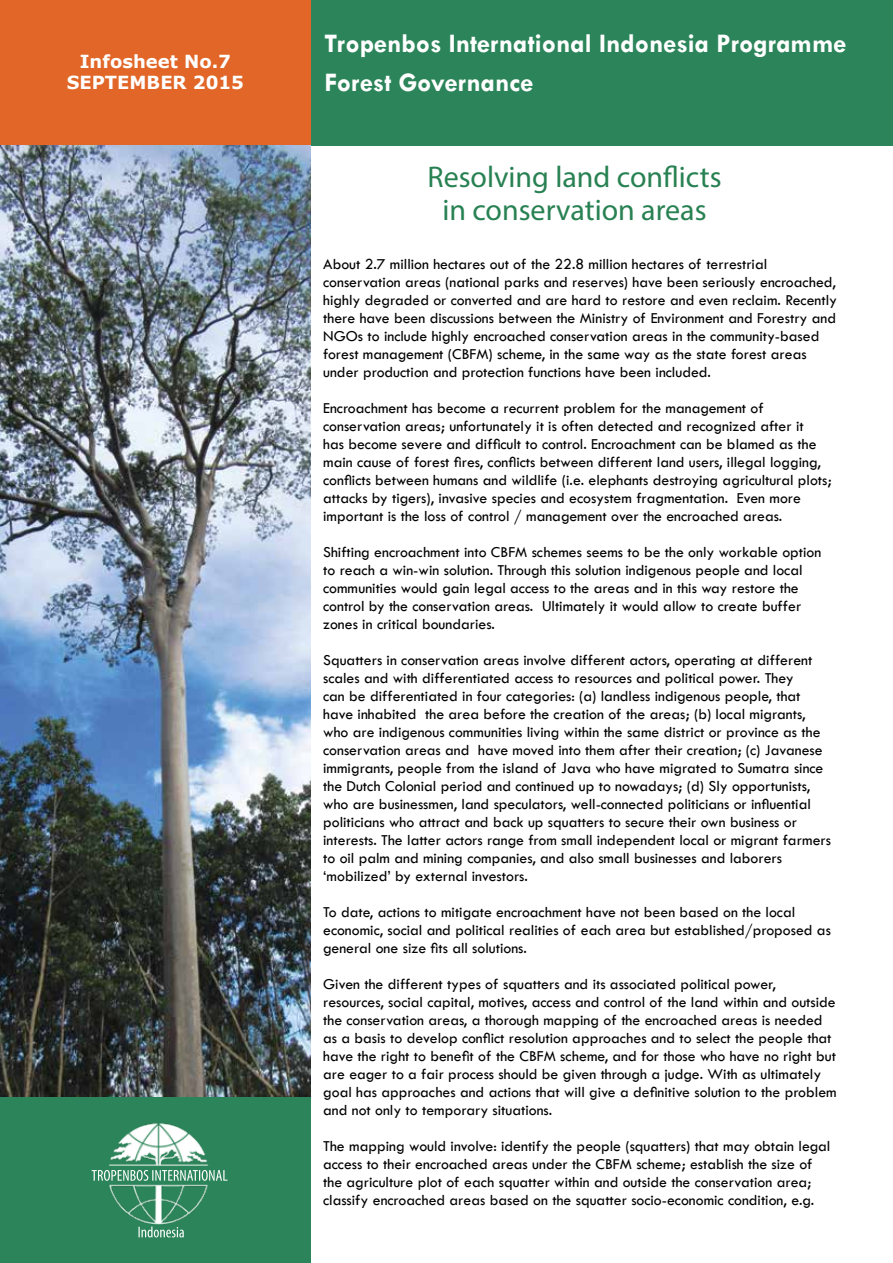
<style>
.page{position:relative;width:893px;height:1263px;background:#fff}
.page>*{position:absolute;margin:0;border:0;box-sizing:border-box;transform-origin:0 0}
.t1{font:30px/33px "Myriad Pro";color:#288152;text-align:center}
.t2{font:700 27px/39px "Tw Cen";color:#fff}
.t3{font:700 18px/21.6px "Verdana";color:#fff;text-align:center}
.t4{font:15.75px/18px "Tw Cen";color:#000}
</style>
<div class="page">
<div style="left:298px;top:0;width:595px;height:145px;background:#2c855a"></div>
<div style="left:0;top:0;width:311px;height:145px;background:#e16627"></div>
<div style="left:0;top:1096px;width:311px;height:167px;background:#2c855a"></div>
<img style="left:109px;top:1123px;width:100px;height:113px">
<svg style="left:92px;top:1170px;width:135px;height:11px"></svg>
<svg style="left:139px;top:1226px;width:45px;height:11px"></svg>
<img style="left:0;top:145px;width:311px;height:951px">
<p class="t3" style="left:67px;top:50px;width:179px">Infosheet No.7<br>SEPTEMBER 2015</p>
<h2 class="t2" style="left:325px;top:23px;width:523px">Tropenbos International Indonesia Programme<br>Forest Governance</h2>
<h1 class="t1" style="left:427px;top:160px;width:296px">Resolving land conflicts in conservation areas</h1>
<p class="t4" style="left:323px;top:255px;width:515px">About 2.7 million hectares out of the 22.8 million hectares of terrestrial conservation areas (national parks and reserves) have been seriously encroached, highly degraded or converted and are hard to restore and even reclaim. Recently there have been discussions between the Ministry of Environment and Forestry and NGOs to include highly encroached conservation areas in the community-based forest management (CBFM) scheme, in the same way as the state forest areas under production and protection functions have been included.</p>
<p class="t4" style="left:323px;top:399px;width:510px">Encroachment has become a recurrent problem for the management of conservation areas; unfortunately it is often detected and recognized after it<br>has become severe and difficult to control. Encroachment can be blamed as the main cause of forest fires, conflicts between different land users, illegal logging, conflicts between humans and wildlife (i.e. elephants destroying agricultural plots; attacks by tigers), invasive species and ecosystem fragmentation. Even more important is the loss of control / management over the encroached areas.</p>
<p class="t4" style="left:323px;top:543px;width:500px">Shifting encroachment into CBFM schemes seems to be the only workable option to reach a win-win solution. Through this solution indigenous people and local communities would gain legal access to the areas and in this way restore the control by the conservation areas. Ultimately it would allow to create buffer zones in critical boundaries.</p>
<p class="t4" style="left:323px;top:651px;width:509px">Squatters in conservation areas involve different actors, operating at different scales and with differentiated access to resources and political power. They<br>can be differentiated in four categories: (a) landless indigenous people, that have inhabited the area before the creation of the areas; (b) local migrants, who are indigenous communities living within the same district or province as the conservation areas and have moved into them after their creation; (c) Javanese immigrants, people from the island of Java who have migrated to Sumatra since the Dutch Colonial period and continued up to nowadays; (d) Sly opportunists, who are businessmen, land speculators, well-connected politicians or influential politicians who attract and back up squatters to secure their own business or interests. The latter actors range from small independent local or migrant farmers to oil palm and mining companies, and also small businesses and laborers ‘mobilized’ by external investors.</p>
<p class="t4" style="left:323px;top:903px;width:509px">To date, actions to mitigate encroachment have not been based on the local economic, social and political realities of each area but established/proposed as general one size fits all solutions.</p>
<p class="t4" style="left:323px;top:975px;width:515px">Given the different types of squatters and its associated political power, resources, social capital, motives, access and control of the land within and outside the conservation areas, a thorough mapping of the encroached areas is needed as a basis to develop conflict resolution approaches and to select the people that have the right to benefit of the CBFM scheme, and for those who have no right but are eager to a fair process should be given through a judge. With as ultimately goal has approaches and actions that will give a definitive solution to the problem and not only to temporary situations.</p>
<p class="t4" style="left:323px;top:1137px;width:509px">The mapping would involve: identify the people (squatters) that may obtain legal access to their encroached areas under the CBFM scheme; establish the size of the agriculture plot of each squatter within and outside the conservation area; classify encroached areas based on the squatter socio-economic condition, e.g.</p>
</div>
